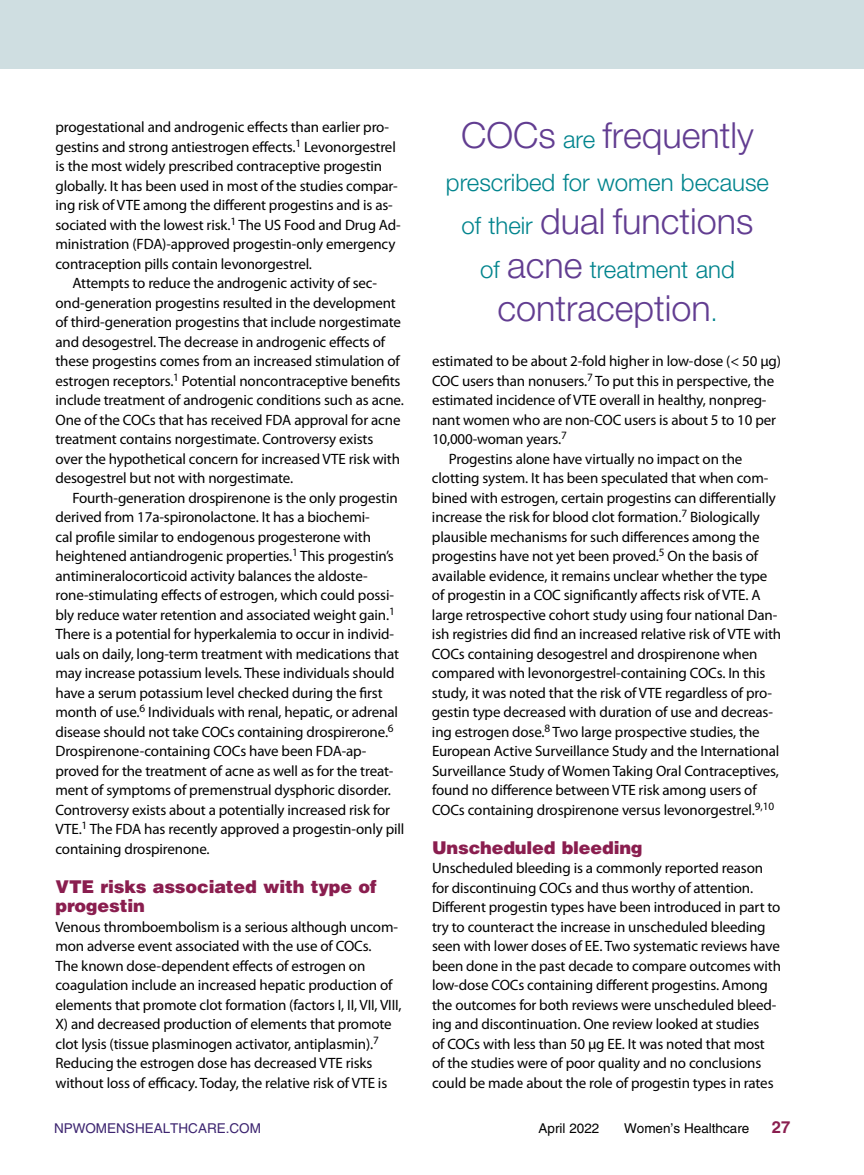
<style>
.page{position:relative;width:864px;height:1175px;background:#fff}
.page>*{position:absolute;margin:0;border:0;box-sizing:border-box;transform-origin:0 0}
.t1{font:300 36px "Helvetica Neue LT Std";color:#623d91}
.t2{font:300 24px "Helvetica Neue LT Std";color:#00848d}
.t3{font:900 17.7px/19.5px "Helvetica LT Std";letter-spacing:-.01em;color:#8a1e4f}
.t4{font:700 16.65px "Helvetica LT Std";color:#8a1e4f}
.t5{font:15px/19.5px "Myriad Pro";letter-spacing:-.01em;color:#000}
.t6{font:13.5px "Helvetica LT Std";color:#000}
.t7{font:13.5px "Helvetica LT Std";color:#3d2570}
.t8{font:13.5px "Helvetica LT Std";color:#3d2570}
.s1{font-size:24px;color:#00848d}
.s2{font-size:36px;color:#623d91}
.s3{font-style:inherit}
</style>
<div class="page">
<div style="left:0;top:0;width:864px;height:69px;background:#cfdee1"></div>
<p class="t5" style="left:56px;top:118px;width:335px">progestational and androgenic effects than earlier pro-</p>
<p class="t5" style="left:56px;top:137px;width:342px">gestins and strong antiestrogen effects.<sup>1</sup> Levonorgestrel</p>
<p class="t5" style="left:56px;top:157px;width:328px">is the most widely prescribed contraceptive progestin</p>
<p class="t5" style="left:56px;top:176px;width:344px">globally. It has been used in most of the studies compar-</p>
<p class="t5" style="left:56px;top:196px;width:339px">ing risk of VTE among the different progestins and is as-</p>
<p class="t5" style="left:56px;top:215px;width:347px">sociated with the lowest risk.<sup>1</sup> The US Food and Drug Ad-</p>
<p class="t5" style="left:56px;top:235px;width:341px">ministration (FDA)-approved progestin-only emergency</p>
<p class="t5" style="left:56px;top:254px;width:258px">contraception pills contain levonorgestrel.</p>
<p class="t5" style="left:72px;top:274px;width:306px">Attempts to reduce the androgenic activity of sec-</p>
<p class="t5" style="left:56px;top:293px;width:342px">ond-generation progestins resulted in the development</p>
<p class="t5" style="left:56px;top:313px;width:347px">of third-generation progestins that include norgestimate</p>
<p class="t5" style="left:56px;top:332px;width:331px">and desogestrel. The decrease in androgenic effects of</p>
<p class="t5" style="left:56px;top:352px;width:346px">these progestins comes from an increased stimulation of</p>
<p class="t5" style="left:56px;top:371px;width:347px">estrogen receptors.<sup>1</sup> Potential noncontraceptive benefits</p>
<p class="t5" style="left:56px;top:391px;width:350px">include treatment of androgenic conditions such as acne.</p>
<p class="t5" style="left:56px;top:410px;width:347px">One of the COCs that has received FDA approval for acne</p>
<p class="t5" style="left:56px;top:430px;width:319px">treatment contains norgestimate. Controversy exists</p>
<p class="t5" style="left:56px;top:449px;width:346px">over the hypothetical concern for increased VTE risk with</p>
<p class="t5" style="left:56px;top:469px;width:239px">desogestrel but not with norgestimate.</p>
<p class="t5" style="left:72px;top:488px;width:327px">Fourth-generation drospirenone is the only progestin</p>
<p class="t5" style="left:56px;top:508px;width:316px">derived from 17a-spironolactone. It has a biochemi-</p>
<p class="t5" style="left:56px;top:527px;width:317px">cal profile similar to endogenous progesterone with</p>
<p class="t5" style="left:56px;top:547px;width:340px">heightened antiandrogenic properties.<sup>1</sup> This progestin’s</p>
<p class="t5" style="left:55px;top:566px;width:314px">antimineralocorticoid activity balances the aldoste-</p>
<p class="t5" style="left:55px;top:586px;width:340px">rone-stimulating effects of estrogen, which could possi-</p>
<p class="t5" style="left:55px;top:605px;width:341px">bly reduce water retention and associated weight gain.<sup>1</sup></p>
<p class="t5" style="left:56px;top:625px;width:340px">There is a potential for hyperkalemia to occur in individ-</p>
<p class="t5" style="left:56px;top:644px;width:345px">uals on daily, long-term treatment with medications that</p>
<p class="t5" style="left:56px;top:664px;width:341px">may increase potassium levels. These individuals should</p>
<p class="t5" style="left:56px;top:683px;width:329px">have a serum potassium level checked during the first</p>
<p class="t5" style="left:56px;top:703px;width:344px">month of use.<sup>6</sup> Individuals with renal, hepatic, or adrenal</p>
<p class="t5" style="left:56px;top:722px;width:340px">disease should not take COCs containing drospirerone.<sup>6</sup></p>
<p class="t5" style="left:56px;top:742px;width:313px">Drospirenone-containing COCs have been FDA-ap-</p>
<p class="t5" style="left:56px;top:761px;width:339px">proved for the treatment of acne as well as for the treat-</p>
<p class="t5" style="left:56px;top:781px;width:337px">ment of symptoms of premenstrual dysphoric disorder.</p>
<p class="t5" style="left:56px;top:800px;width:336px">Controversy exists about a potentially increased risk for</p>
<p class="t5" style="left:56px;top:820px;width:350px">VTE.<sup>1</sup> The FDA has recently approved a progestin-only pill</p>
<p class="t5" style="left:56px;top:839px;width:156px">containing drospirenone.</p>
<p class="t3" style="left:56px;top:876px;width:323px">VTE risks associated with type of progestin</p>
<p class="t5" style="left:56px;top:917px;width:348px">Venous thromboembolism is a serious although uncom&shy;mon adverse event associated with the use of COCs.<br>The known dose-dependent effects of estrogen on coagulation include an increased hepatic production of elements that promote clot formation (factors I, II, VII, VIII, X) and decreased production of elements that promote clot lysis (tissue plasminogen activator, antiplasmin).<sup>7<br></sup>Reducing the estrogen dose has decreased VTE risks without loss of efficacy. Today, the relative risk of VTE is</p>
<h1 class="t1" style="left:461px;top:113px;width:294px">COCs <span class="s1">are</span> frequently</h1>
<h2 class="t2" style="left:446px;top:168px;width:325px">prescribed for women because</h2>
<h1 class="t1" style="left:462px;top:200px;width:294px"><span class="s1">of their</span> dual functions</h1>
<h2 class="t2" style="left:480px;top:254px;width:256px">of <span class="s2">acne</span> treatment and</h2>
<h1 class="t1" style="left:497px;top:286px;width:222px">contraception<span class="s1">.</span></h1>
<p class="t5" style="left:432px;top:352px;width:350px">estimated to be about 2-fold higher in low-dose (&lt; 50 µg)</p>
<p class="t5" style="left:432px;top:371px;width:344px">COC users than nonusers.<sup>7</sup> To put this in perspective, the</p>
<p class="t5" style="left:432px;top:391px;width:336px">estimated incidence of VTE overall in healthy, nonpreg-</p>
<p class="t5" style="left:432px;top:410px;width:346px">nant women who are non-COC users is about 5 to 10 per</p>
<p class="t5" style="left:432px;top:430px;width:136px">10,000-woman years.<sup>7</sup></p>
<p class="t5" style="left:449px;top:449px;width:295px">Progestins alone have virtually no impact on the</p>
<p class="t5" style="left:432px;top:469px;width:338px">clotting system. It has been speculated that when com-</p>
<p class="t5" style="left:432px;top:488px;width:345px">bined with estrogen, certain progestins can differentially</p>
<p class="t5" style="left:432px;top:508px;width:329px">increase the risk for blood clot formation.<sup>7</sup> Biologically</p>
<p class="t5" style="left:432px;top:527px;width:329px">plausible mechanisms for such differences among the</p>
<p class="t5" style="left:432px;top:547px;width:328px">progestins have not yet been proved.<sup>5</sup> On the basis of</p>
<p class="t5" style="left:432px;top:566px;width:337px">available evidence, it remains unclear whether the type</p>
<p class="t5" style="left:432px;top:586px;width:330px">of progestin in a COC significantly affects risk of VTE. A</p>
<p class="t5" style="left:432px;top:605px;width:347px">large retrospective cohort study using four national Dan-</p>
<p class="t5" style="left:432px;top:625px;width:351px">ish registries did find an increased relative risk of VTE with</p>
<p class="t5" style="left:432px;top:644px;width:327px">COCs containing desogestrel and drospirenone when</p>
<p class="t5" style="left:432px;top:664px;width:335px">compared with levonorgestrel-containing COCs. In this</p>
<p class="t5" style="left:432px;top:683px;width:341px">study, it was noted that the risk of VTE regardless of pro-</p>
<p class="t5" style="left:432px;top:703px;width:342px">gestin type decreased with duration of use and decreas-</p>
<p class="t5" style="left:432px;top:722px;width:329px">ing estrogen dose.<sup>8</sup> Two large prospective studies, the</p>
<p class="t5" style="left:432px;top:742px;width:349px">European Active Surveillance Study and the International</p>
<p class="t5" style="left:432px;top:761px;width:349px">Surveillance Study of Women Taking Oral Contraceptives,</p>
<p class="t5" style="left:432px;top:781px;width:326px">found no difference between VTE risk among users of</p>
<p class="t5" style="left:432px;top:800px;width:344px">COCs containing drospirenone versus levonorgestrel.<sup>9,10</sup></p>
<p class="t3" style="left:432px;top:837px;width:212px">Unscheduled bleeding</p>
<p class="t5" style="left:432px;top:859px;width:351px">Unscheduled bleeding is a commonly reported reason for discontinuing COCs and thus worthy of attention.<br>Different progestin types have been introduced in part to try to counteract the increase in unscheduled bleeding seen with lower doses of EE. Two systematic reviews have been done in the past decade to compare outcomes with low-dose COCs containing different progestins. Among the outcomes for both reviews were unscheduled bleed&shy;ing and discontinuation. One review looked at studies<br>of COCs with less than 50 µg EE. It was noted that most of the studies were of poor quality and no conclusions could be made about the role of progestin types in rates</p>
<p class="t7" style="left:54px;top:1120px;width:42px"><span class="s3">NP</span>WOMENSHEALTHCARE</p>
<p class="t8" style="left:226px;top:1120px;width:37px">.COM</p>
<p class="t6" style="left:539px;top:1120px;width:62px">April 2022</p>
<p class="t6" style="left:624px;top:1120px;width:127px">Women’s Healthcare</p>
<p class="t4" style="left:772px;top:1116px;width:20px">27</p>
</div>
